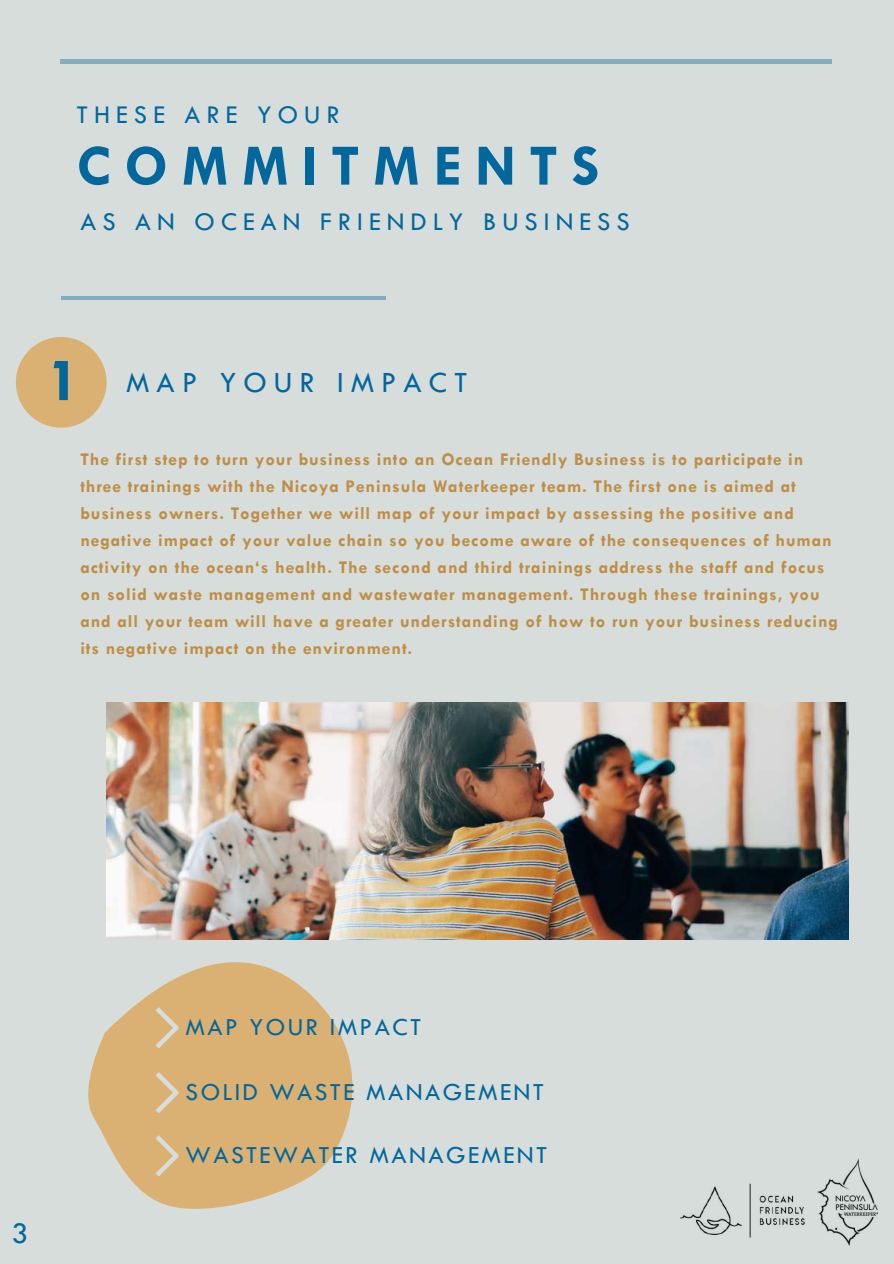
<style>
.page{position:relative;width:894px;height:1264px;background:#fff}
.page>*{position:absolute;margin:0;border:0;box-sizing:border-box;transform-origin:0 0}
.t1{font:700 62.85px "Tw Cen";color:#02679c}
.t2{font:700 58.95px "Tw Cen";letter-spacing:.23em;color:#02679c}
.t3{font:30.45px "Tw Cen MT Regular";letter-spacing:.23em;color:#02679c}
.t4{font:26.55px "Tw Cen MT Regular";letter-spacing:.23em;color:#02679c}
.t5{font:25.35px "Tw Cen MT Regular";letter-spacing:.09em;color:#02679c}
.t6{font:700 18px/27px "Tw Cen";letter-spacing:.05em;color:#bf8e46}
</style>
<div class="page">
<div style="left:0;top:0;width:893px;height:1263px;background:#d6dddb"></div>
<hr style="left:60px;top:60px;width:771px;height:3px;background:#02679c">
<hr style="left:61px;top:296px;width:324px;height:3px;background:#02679c">
<img style="left:106px;top:703px;width:741px;height:236px">
<img style="left:680px;top:1183px;width:125px;height:55px">
<img style="left:817px;top:1158px;width:60px;height:86px">
<svg style="left:16px;top:337px;width:90px;height:90px"></svg>
<svg style="left:88px;top:939px;width:286px;height:270px;fill:#dbb173"></svg>
<svg style="left:155px;top:1007px;width:24px;height:41px"></svg>
<svg style="left:155px;top:1071px;width:24px;height:42px"></svg>
<svg style="left:155px;top:1135px;width:24px;height:41px"></svg>
<h3 class="t4" style="left:76px;top:101px;width:264px">THESE ARE YOUR</h3>
<h2 class="t2" style="left:76px;top:134px;width:524px">COMMITMENTS</h2>
<h3 class="t4" style="left:80px;top:208px;width:551px">AS AN OCEAN FRIENDLY BUSINESS</h3>
<h1 class="t1" style="left:47px;top:346px;width:35px">1</h1>
<h3 class="t3" style="left:126px;top:365px;width:343px">MAP YOUR IMPACT</h3>
<p class="t6" style="left:80px;top:446px;width:759px">The first step to turn your business into an Ocean Friendly Business is to participate in three trainings with the Nicoya Peninsula Waterkeeper team. The first one is aimed at business owners. Together we will map of your impact by assessing the positive and negative impact of your value chain so you become aware of the consequences of human activity on the ocean‘s health. The second and third trainings address the staff and focus on solid waste management and wastewater management. Through these trainings, you and all your team will have a greater understanding of how to run your business reducing its negative impact on the environment.</p>
<h3 class="t3" style="left:12px;top:1216px;width:18px">3</h3>
<h3 class="t5" style="left:185px;top:1013px;width:237px">MAP YOUR IMPACT</h3>
<h3 class="t5" style="left:185px;top:1078px;width:359px">SOLID WASTE MANAGEMENT</h3>
<h3 class="t5" style="left:185px;top:1141px;width:363px">WASTEWATER MANAGEMENT</h3>
</div>
